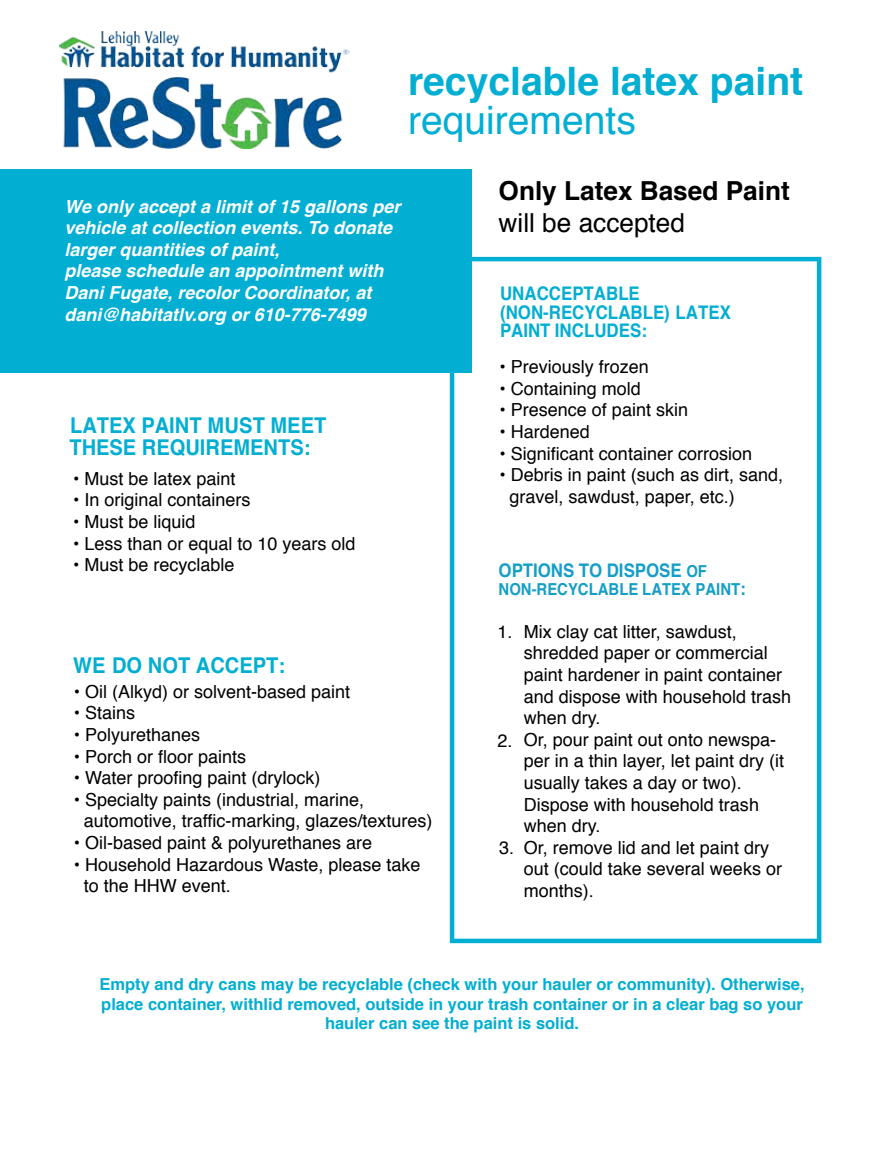
<style>
.page{position:relative;width:880px;height:1155px;background:#fff}
.page>*{position:absolute;margin:0;border:0;box-sizing:border-box;transform-origin:0 0}
.t1{font:700 39.15px "Helvetica";color:#02aed2}
.t2{font:39.15px "Helvetica";color:#02aed2}
.t3{font:700 26.25px "Helvetica";color:#000}
.t4{font:26.25px "Helvetica";color:#000}
.t5{font:700 21.75px/21.8px "Helvetica";color:#02aed2;scale:.92 1}
.t6{font:700 18.75px/18.8px "Helvetica";color:#02aed2;scale:.9 1}
.t7{font:700 18.75px "Helvetica";color:#159ec7;scale:.9 1}
.t8{font:18px/21.6px "Helvetica";color:#000}
.t9{font:italic 700 18px/21.6px "Helvetica";color:#fff}
.t10{font:700 16.5px/19.8px "Helvetica";color:#02aed2;text-align:center}
.t11{font:700 16.5px "Helvetica";color:#159ec7;scale:.9 1}
.s1{font-size:16.5px}
.s2{font-size:18.75px}
</style>
<div class="page">
<div style="left:0;top:169px;width:471px;height:204px;background:#02aed2"></div>
<div style="left:450px;top:257px;width:371px;height:686px;border:4px solid #02aed2"></div>
<img style="left:60px;top:32px;width:289px;height:116px">
<p class="t9" style="left:64px;top:195px;width:337px">We only accept a limit of 15 gallons per vehicle at collection events. To donate larger quantities of paint,<br>please schedule an appointment with Dani Fugate, recolor Coordinator, at dani@habitatlv.org or 610-776-7499</p>
<h1 class="t1" style="left:408px;top:49px;width:397px">recyclable latex paint</h1>
<h1 class="t2" style="left:408px;top:90px;width:229px">requirements</h1>
<h2 class="t3" style="left:499px;top:170px;width:293px">Only Latex Based Paint</h2>
<h2 class="t4" style="left:499px;top:202px;width:188px">will be accepted</h2>
<p class="t6" style="left:500px;top:284px;width:258px">UNACCEPTABLE (NON-RECYCLABLE) LATEX<br>PAINT INCLUDES:</p>
<p class="t5" style="left:69px;top:414px;width:281px">LATEX PAINT MUST MEET<br>THESE REQUIREMENTS:</p>
<p class="t8" style="left:73px;top:468px;width:164px">• Must be latex paint</p>
<p class="t8" style="left:73px;top:490px;width:179px">• In original containers</p>
<p class="t8" style="left:73px;top:511px;width:124px">• Must be liquid</p>
<p class="t8" style="left:73px;top:533px;width:284px">• Less than or equal to 10 years old</p>
<p class="t8" style="left:73px;top:554px;width:163px">• Must be recyclable</p>
<p class="t8" style="left:500px;top:356px;width:151px">• Previously frozen</p>
<p class="t8" style="left:500px;top:378px;width:143px">• Containing mold</p>
<p class="t8" style="left:500px;top:400px;width:190px">• Presence of paint skin</p>
<p class="t8" style="left:500px;top:421px;width:92px">• Hardened</p>
<p class="t8" style="left:500px;top:443px;width:254px">• Significant container corrosion</p>
<p class="t8" style="left:510px;top:464px;width:275px;text-indent:-10px">• Debris in paint (such as dirt, sand, gravel, sawdust, paper, etc.)</p>
<p class="t7" style="left:499px;top:555px;width:233px">OPTIONS TO DISPOSE <span class="s1">OF</span></p>
<p class="t11" style="left:499px;top:576px;width:276px">NON-RECYCLABLE LATEX PAINT<span class="s2">:</span></p>
<p class="t5" style="left:73px;top:654px;width:232px">WE DO NOT ACCEPT:</p>
<p class="t8" style="left:74px;top:681px;width:278px">• Oil (Alkyd) or solvent-based paint</p>
<p class="t8" style="left:74px;top:702px;width:63px">• Stains</p>
<p class="t8" style="left:74px;top:724px;width:128px">• Polyurethanes</p>
<p class="t8" style="left:74px;top:746px;width:174px">• Porch or floor paints</p>
<p class="t8" style="left:74px;top:767px;width:248px">• Water proofing paint (drylock)</p>
<p class="t8" style="left:84px;top:789px;width:350px;text-indent:-10px">• Specialty paints (industrial, marine, automotive, traffic-marking, glazes/textures)</p>
<p class="t8" style="left:74px;top:832px;width:300px">• Oil-based paint &amp; polyurethanes are</p>
<p class="t8" style="left:84px;top:854px;width:338px;text-indent:-10px">• Household Hazardous Waste, please take to the HHW event.</p>
<p class="t8" style="left:497px;top:621px;width:17px">1.</p>
<p class="t8" style="left:497px;top:730px;width:17px">2.</p>
<p class="t8" style="left:499px;top:838px;width:17px">3.</p>
<p class="t8" style="left:524px;top:621px;width:269px">Mix clay cat litter, sawdust, shredded paper or commercial paint hardener in paint container and dispose with household trash when dry.<br>Or, pour paint out onto newspa&shy;per in a thin layer, let paint dry (it usually takes a day or two).<br>Dispose with household trash when dry.<br>Or, remove lid and let paint dry out (could take several weeks or months).</p>
<p class="t10" style="left:99px;top:974px;width:707px">Empty and dry cans may be recyclable (check with your hauler or community). Otherwise, place container, withlid removed, outside in your trash container or in a clear bag so your hauler can see the paint is solid.</p>
</div>
